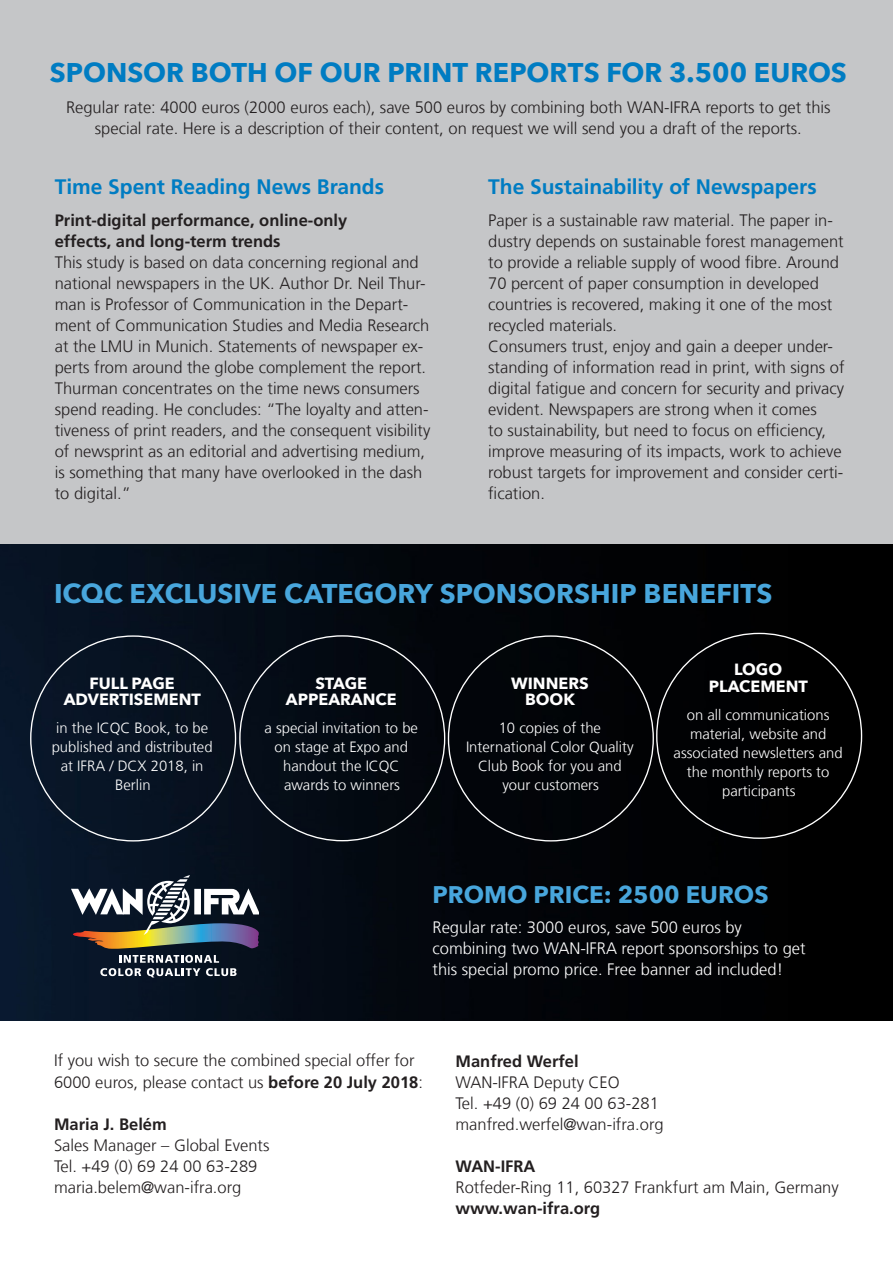
<style>
.page{position:relative;width:893px;height:1263px;background:#fff}
.page>*{position:absolute;margin:0;border:0;box-sizing:border-box;transform-origin:0 0}
.t1{font:700 27px "Avenir Next";color:#007cc2}
.t2{font:700 27px "Avenir Next";color:#48a6dc}
.t3{font:700 24px "Avenir Next";color:#48a6dc}
.t4{font:700 21px "Frutiger LT Com";letter-spacing:-.005em;color:#007cc2}
.t5{font:300 16.5px/21px "Frutiger LT Com";color:#231f20}
.t6{font:300 16.5px/21px "Frutiger LT Com";color:#fff}
.t7{font:700 16.5px/21px "Frutiger LT Com";color:#231f20}
.t8{font:700 16.2px/16.2px "Avenir Next";color:#fff;text-align:center}
.t9{font:300 14.85px/18.9px "Frutiger LT Com";color:#fff;text-align:center}
.s1{font-weight:700}
</style>
<div class="page">
<div style="left:0;top:0;width:893px;height:566px;background:#c5c6c8"></div>
<img style="left:0;top:544px;width:893px;height:476px">
<svg style="left:100px;top:955px;width:137px;height:22px"></svg>
<svg style="left:71px;top:875px;width:188px;height:74px"></svg>
<h1 class="t1" style="left:50px;top:49px;width:798px">SPONSOR BOTH OF OUR PRINT REPORTS FOR 3.500 EUROS</h1>
<p class="t5" style="left:66px;top:97px;width:766px;text-align:center">Regular rate: 4000 euros (2000 euros each), save 500 euros by combining both WAN-IFRA reports to get this special rate. Here is a description of their content, on request we will send you a draft of the reports.</p>
<p class="t4" style="left:55px;top:175px;width:331px">Time Spent Reading News Brands</p>
<p class="t7" style="left:55px;top:210px;width:294px">Print-digital performance, online-only effects, and long-term trends</p>
<p class="t5" style="left:55px;top:252px;width:377px">This study is based on data concerning regional and national newspapers in the UK. Author Dr. Neil Thur&shy;man is Professor of Communication in the Depart&shy;ment of Communication Studies and Media Research at the LMU in Munich. Statements of newspaper ex&shy;perts from around the globe complement the report.<br>Thurman concentrates on the time news consumers spend reading. He concludes: “The loyalty and atten&shy;tiveness of print readers, and the consequent visibility of newsprint as an editorial and advertising medium, is something that many have overlooked in the dash to digital.”</p>
<p class="t4" style="left:488px;top:175px;width:330px">The Sustainability of Newspapers</p>
<p class="t5" style="left:488px;top:210px;width:358px">Paper is a sustainable raw material. The paper in&shy;dustry depends on sustainable forest management to provide a reliable supply of wood fibre. Around 70 percent of paper consumption in developed countries is recovered, making it one of the most recycled materials.<br>Consumers trust, enjoy and gain a deeper under&shy;standing of information read in print, with signs of digital fatigue and concern for security and privacy evident. Newspapers are strong when it comes<br>to sustainability, but need to focus on efficiency, improve measuring of its impacts, work to achieve robust targets for improvement and consider certi&shy;fication.</p>
<h1 class="t2" style="left:54px;top:570px;width:720px">ICQC EXCLUSIVE CATEGORY SPONSORSHIP BENEFITS</h1>
<p class="t8" style="left:64px;top:675px;width:139px">FULL PAGE<br>ADVERTISEMENT</p>
<p class="t9" style="left:52px;top:719px;width:162px">in the ICQC Book, to be published and distributed at IFRA / DCX 2018, in<br>Berlin</p>
<p class="t8" style="left:286px;top:675px;width:112px">STAGE<br>APPEARANCE</p>
<p class="t9" style="left:265px;top:719px;width:155px">a special invitation to be on stage at Expo and handout the ICQC awards to winners</p>
<p class="t8" style="left:511px;top:675px;width:79px">WINNERS<br>BOOK</p>
<p class="t9" style="left:466px;top:719px;width:169px">10 copies of the<br>International Color Quality<br>Club Book for you and your customers</p>
<p class="t8" style="left:709px;top:661px;width:101px">LOGO<br>PLACEMENT</p>
<p class="t9" style="left:674px;top:705px;width:171px">on all communications material, website and associated newsletters and the monthly reports to participants</p>
<h2 class="t3" style="left:432px;top:873px;width:337px">PROMO PRICE: 2500 EUROS</h2>
<p class="t6" style="left:432px;top:916px;width:375px">Regular rate: 3000 euros, save 500 euros by combining two WAN-IFRA report sponsorships to get this special promo price. Free banner ad included!</p>
<p class="t5" style="left:54px;top:1050px;width:370px">If you wish to secure the combined special offer for<br>6000 euros, please contact us <span class="s1">before 20 July 2018</span>:</p>
<p class="t7" style="left:54px;top:1113px;width:114px">Maria J. Belém</p>
<p class="t5" style="left:54px;top:1134px;width:217px">Sales Manager – Global Events<br>Tel. +49 (0) 69 24 00 63-289 maria.belem@wan-ifra.org</p>
<p class="t7" style="left:455px;top:1050px;width:125px">Manfred Werfel</p>
<p class="t5" style="left:455px;top:1071px;width:210px">WAN-IFRA Deputy CEO<br>Tel. +49 (0) 69 24 00 63-281 manfred.werfel@wan-ifra.org</p>
<p class="t7" style="left:455px;top:1155px;width:82px">WAN-IFRA</p>
<p class="t5" style="left:455px;top:1176px;width:385px">Rotfeder-Ring 11, 60327 Frankfurt am Main, Germany</p>
<p class="t7" style="left:455px;top:1197px;width:146px">www.wan-ifra.org</p>
</div>
